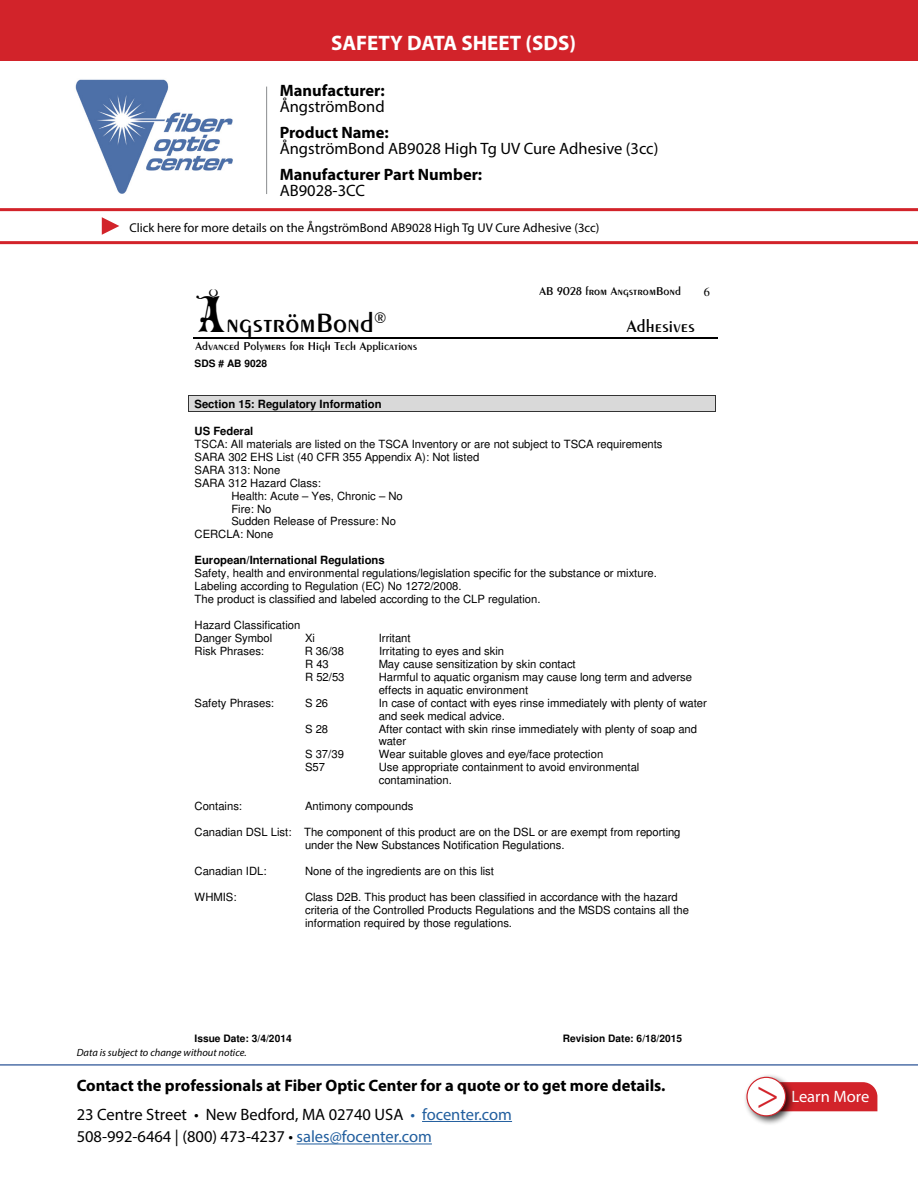
<style>
.page{position:relative;width:918px;height:1188px;background:#fff}
.page>*{position:absolute;margin:0;border:0;box-sizing:border-box;transform-origin:0 0}
.t1{font:42px "Minion Pro";color:#d2232a}
.t2{font:28.65px "Penwin";color:#000}
.t3{font:700 21px "Myriad Pro";color:#fff}
.t4{font:18.45px "Penwin";color:#000}
.t5{font:16.5px/22.5px "Myriad Pro";color:#000}
.t6{font:700 16.5px/16.5px "Myriad Pro";color:#000}
.t7{font:16.5px "Myriad Pro";color:#fff}
.t8{font:12.75px "Myriad Pro";color:#000}
.t9{font:12.3px "Penwin";color:#000}
.t10{font:12.3px "Times";color:#000}
.t11{font:11.25px/12.9px "Helvetica";color:#000}
.t12{font:700 11.25px "Helvetica";color:#000}
.t13{font:italic 10.5px "Myriad Pro";color:#000}
.t14{font:700 10.2px "Helvetica";color:#000}
.s1{font-weight:400}
.s2{font-weight:700}
.s3{font-family:"Max Circus";font-size:49.05px}
.s4{color:#215e9e}
</style>
<div class="page">
<hr style="left:422px;top:1121px;width:90px;height:1px;background:#215e9e">
<hr style="left:297px;top:1144px;width:135px;height:1px;background:#215e9e">
<hr style="left:0;top:1064px;width:918px;height:2px;background:#4f70a8">
<img style="left:75px;top:79px;width:158px;height:115px">
<hr style="left:266px;top:87px;width:1px;height:107px;background:#8a8c8e">
<div style="left:796px;top:1082px;width:81px;height:29px;background:#d2232a"></div>
<div style="left:743px;top:1074px;width:53px;height:52px;background:#000;opacity:.75"></div>
<div style="left:747px;top:1077px;width:39px;height:39px;background:#fff;border-radius:50%"></div>
<div style="left:746px;top:1077px;width:40px;height:39px;border:1px solid #d2232a;border-radius:50%"></div>
<hr style="left:0;top:241px;width:918px;height:3px;background:#d2232a">
<hr style="left:0;top:208px;width:918px;height:3px;background:#d2232a">
<svg style="left:102px;top:217px;width:17px;height:18px"></svg>
<div style="left:0;top:0;width:918px;height:60px;background:#d2232a"></div>
<hr style="left:193px;top:337px;width:525px;height:2px;background:#000">
<div style="left:189px;top:396px;width:527px;height:15px;background:#d9d9d9"></div>
<hr style="left:189px;top:396px;width:527px;height:1px;background:#333">
<hr style="left:189px;top:411px;width:527px;height:1px;background:#333">
<p class="t3" style="left:331px;top:29px;width:246px">SAFETY DATA SHEET (SDS)</p>
<p class="t6" style="left:280px;top:81px;width:107px">Manufacturer:<br><span class="s1">ÅngströmBond</span></p>
<p class="t5" style="left:280px;top:124px;width:380px;line-height:16.5px"><span class="s2">Product Name:<br></span>ÅngströmBond AB9028 High Tg UV Cure Adhesive (3cc)</p>
<p class="t6" style="left:280px;top:165px;width:204px">Manufacturer Part Number:</p>
<p class="t5" style="left:280px;top:179px;width:87px">AB9028-3CC</p>
<p class="t8" style="left:129px;top:220px;width:472px">Click here for more details on the ÅngströmBond AB9028 High Tg UV Cure Adhesive (3cc)</p>
<p class="t2" style="left:195px;top:305px;width:193px"><span class="s3">Å</span>ngströmBond<sup>®</sup></p>
<p class="t9" style="left:196px;top:338px;width:223px">Advanced Polymers for High Tech Applications</p>
<p class="t14" style="left:195px;top:360px;width:74px">SDS # AB 9028</p>
<p class="t9" style="left:540px;top:284px;width:143px">AB 9028 from AngstromBond</p>
<p class="t4" style="left:627px;top:315px;width:70px">Adhesives</p>
<p class="t10" style="left:704px;top:284px;width:8px">6</p>
<p class="t12" style="left:195px;top:399px;width:189px">Section 15: Regulatory Information</p>
<p class="t12" style="left:195px;top:427px;width:60px">US Federal</p>
<p class="t11" style="left:195px;top:439px;width:470px">TSCA: All materials are listed on the TSCA Inventory or are not subject to TSCA requirements</p>
<p class="t11" style="left:195px;top:451px;width:286px">SARA 302 EHS List (40 CFR 355 Appendix A): Not listed</p>
<p class="t11" style="left:195px;top:464px;width:87px">SARA 313: None</p>
<p class="t11" style="left:195px;top:477px;width:128px">SARA 312 Hazard Class:</p>
<p class="t11" style="left:231px;top:490px;width:173px">Health: Acute – Yes, Chronic – No</p>
<p class="t11" style="left:231px;top:503px;width:42px">Fire: No</p>
<p class="t11" style="left:231px;top:516px;width:166px">Sudden Release of Pressure: No</p>
<p class="t11" style="left:195px;top:529px;width:80px">CERCLA: None</p>
<p class="t11" style="left:195px;top:555px;width:464px"><span class="s2">European/International Regulations<br></span>Safety, health and environmental regulations/legislation specific for the substance or mixture.<br>Labeling according to Regulation (EC) No 1272/2008.<br>The product is classified and labeled according to the CLP regulation.</p>
<p class="t11" style="left:195px;top:620px;width:107px">Hazard Classification<br>Danger Symbol</p>
<p class="t11" style="left:305px;top:633px;width:12px">Xi</p>
<p class="t11" style="left:379px;top:633px;width:33px">Irritant</p>
<p class="t11" style="left:195px;top:646px;width:71px">Risk Phrases:</p>
<p class="t11" style="left:305px;top:646px;width:41px">R 36/38</p>
<p class="t11" style="left:379px;top:646px;width:127px">Irritating to eyes and skin</p>
<p class="t11" style="left:305px;top:658px;width:25px">R 43</p>
<p class="t11" style="left:379px;top:658px;width:199px">May cause sensitization by skin contact</p>
<p class="t11" style="left:305px;top:671px;width:41px">R 52/53</p>
<p class="t11" style="left:379px;top:671px;width:315px">Harmful to aquatic organism may cause long term and adverse effects in aquatic environment</p>
<p class="t11" style="left:195px;top:697px;width:81px">Safety Phrases:</p>
<p class="t11" style="left:305px;top:697px;width:25px">S 26</p>
<p class="t11" style="left:379px;top:697px;width:330px">In case of contact with eyes rinse immediately with plenty of water and seek medical advice.</p>
<p class="t11" style="left:305px;top:723px;width:25px">S 28</p>
<p class="t11" style="left:379px;top:723px;width:320px">After contact with skin rinse immediately with plenty of soap and water</p>
<p class="t11" style="left:305px;top:749px;width:40px">S 37/39</p>
<p class="t11" style="left:379px;top:749px;width:226px">Wear suitable gloves and eye/face protection</p>
<p class="t11" style="left:305px;top:762px;width:22px">S57</p>
<p class="t11" style="left:379px;top:762px;width:262px">Use appropriate containment to avoid environmental contamination.</p>
<p class="t11" style="left:195px;top:801px;width:49px">Contains:</p>
<p class="t11" style="left:305px;top:801px;width:110px">Antimony compounds</p>
<p class="t11" style="left:195px;top:827px;width:487px;text-align:center">Canadian DSL List: The component of this product are on the DSL or are exempt from reporting under the New Substances Notification Regulations.</p>
<p class="t11" style="left:195px;top:865px;width:73px">Canadian IDL:</p>
<p class="t11" style="left:305px;top:865px;width:191px">None of the ingredients are on this list</p>
<p class="t11" style="left:195px;top:891px;width:43px">WHMIS:</p>
<p class="t11" style="left:305px;top:891px;width:386px">Class D2B. This product has been classified in accordance with the hazard criteria of the Controlled Products Regulations and the MSDS contains all the information required by those regulations.</p>
<p class="t14" style="left:195px;top:1034px;width:99px">Issue Date: 3/4/2014</p>
<p class="t14" style="left:563px;top:1034px;width:121px">Revision Date: 6/18/2015</p>
<p class="t13" style="left:77px;top:1046px;width:171px">Data is subject to change without notice.</p>
<p class="t6" style="left:77px;top:1076px;width:590px">Contact the professionals at Fiber Optic Center for a quote or to get more details.</p>
<p class="t5" style="left:77px;top:1103px;width:437px">23 Centre Street • New Bedford, MA 02740 USA <span class="s4">• focenter.com<br></span>508-992-6464 | (800) 473-4237 • <span class="s4">sales@focenter.com</span></p>
<p class="t1" style="left:756px;top:1066px;width:25px">&gt;</p>
<p class="t7" style="left:791px;top:1087px;width:79px">Learn More</p>
</div>
